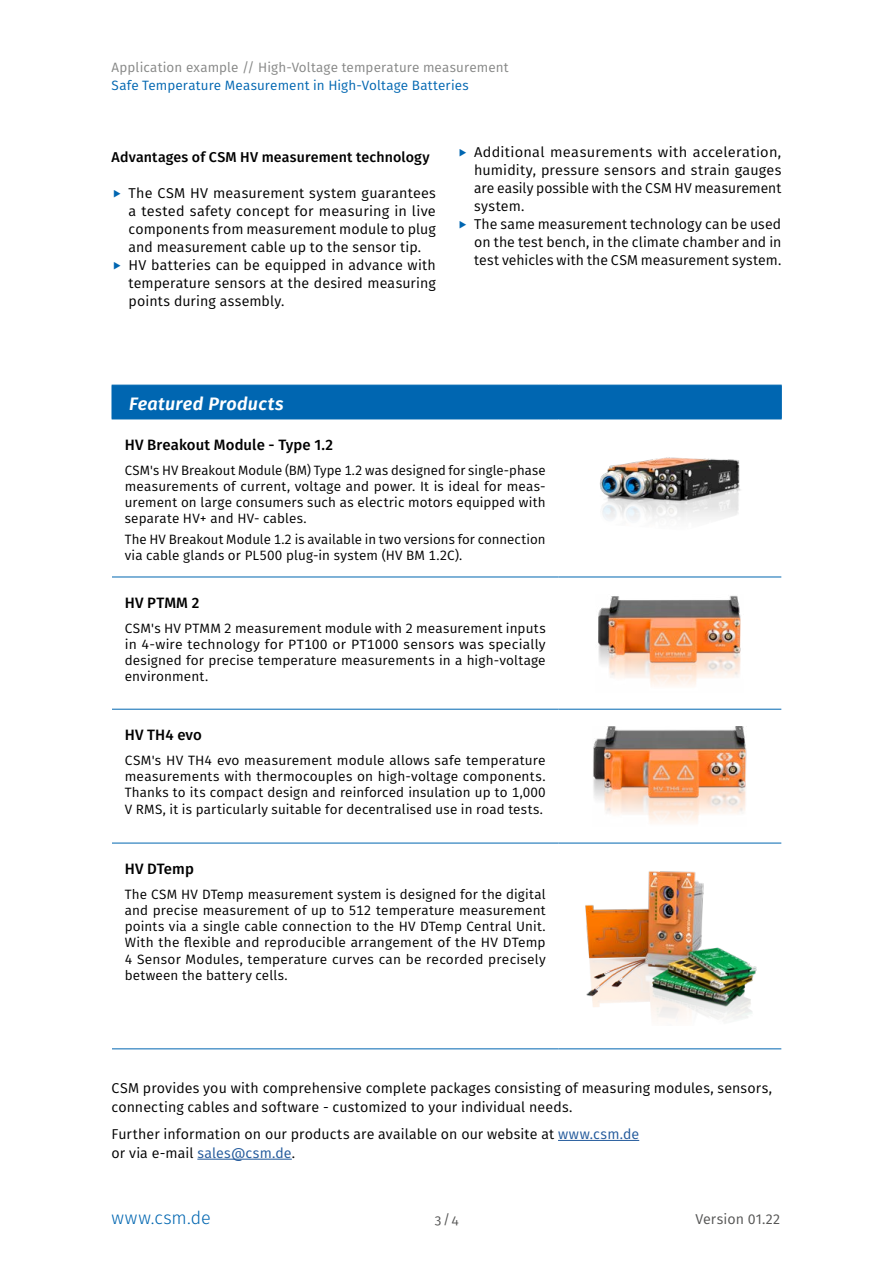
<style>
.page{position:relative;width:893px;height:1263px;background:#fff}
.page>*{position:absolute;margin:0;border:0;box-sizing:border-box;transform-origin:0 0}
.Highlights_h1{font:italic 600 18px "Fira Sans";letter-spacing:.015em;color:#fff}
.t1{font:300 18px "Fira Sans";letter-spacing:.035em;color:#0066b1}
.Tabell_Header{font:500 15px "Fira Sans";letter-spacing:.005em;color:#000}
.Text_Flatter{font:14.25px/18px "Fira Sans";letter-spacing:.005em;color:#000;text-align:justify}
.Text{font:500 14.25px "Fira Sans";letter-spacing:.01em;color:#000}
.t2{font:14.25px "Fira Sans";letter-spacing:.005em;color:#565655}
.Text_Tabelle{font:13.5px/16.2px "Fira Sans";letter-spacing:.01em;color:#000;text-align:justify}
.t3{font:13.5px "Fira Sans";letter-spacing:.01em;color:#868786}
.t4{font:13.5px "Fira Sans";letter-spacing:.01em;color:#0066b1}
.t5{font:13.5px "Fira Sans";color:#565655}
.s1{color:#22599b}
</style>
<div class="page">
<div style="left:113px;top:386px;width:668px;height:33px;background:#0066b1"></div>
<hr style="left:558px;top:385px;width:224px;height:1px;background:#0066b1">
<hr style="left:781px;top:385px;width:1px;height:34px;background:#0066b1">
<hr style="left:558px;top:419px;width:224px;height:1px;background:#0066b1">
<hr style="left:112px;top:577px;width:446px;height:1px;background:#0066b1">
<hr style="left:112px;top:709px;width:446px;height:1px;background:#0066b1">
<hr style="left:112px;top:843px;width:446px;height:1px;background:#0066b1">
<hr style="left:112px;top:1048px;width:446px;height:1px;background:#0066b1">
<hr style="left:112px;top:385px;width:446px;height:1px;background:#0066b1">
<hr style="left:112px;top:385px;width:1px;height:34px;background:#0066b1">
<hr style="left:558px;top:385px;width:1px;height:34px;background:#0066b1">
<hr style="left:112px;top:419px;width:446px;height:1px;background:#0066b1">
<hr style="left:558px;top:577px;width:223px;height:1px;background:#0066b1">
<hr style="left:558px;top:709px;width:223px;height:1px;background:#0066b1">
<hr style="left:558px;top:843px;width:223px;height:1px;background:#0066b1">
<hr style="left:558px;top:1048px;width:223px;height:1px;background:#0066b1">
<div style="left:116px;top:389px;width:430px;height:28px;background:#0066b1"></div>
<img style="left:600px;top:457px;width:141px;height:63px">
<img style="left:598px;top:595px;width:143px;height:91px">
<img style="left:593px;top:726px;width:154px;height:98px">
<img style="left:585px;top:871px;width:172px;height:149px">
<hr style="left:558px;top:1140px;width:81px;height:1px;background:#22599b">
<hr style="left:197px;top:1159px;width:95px;height:1px;background:#22599b">
<p class="t3" style="left:112px;top:57px;width:399px">Application example // High-Voltage temperature measurement</p>
<p class="t4" style="left:112px;top:75px;width:359px">Safe Temperature Measurement in High-Voltage Batteries</p>
<p class="Text" style="left:112px;top:146px;width:320px">Advantages of CSM HV measurement technology</p>
<p class="Text_Flatter" style="left:129px;top:184px;width:309px">The CSM HV measurement system guarantees a tested safety concept for measuring in live components from measurement module to plug and measurement cable up to the sensor tip.</p>
<p class="Text_Flatter" style="left:129px;top:256px;width:309px">HV batteries can be equipped in advance with temperature sensors at the desired measuring points during assembly.</p>
<p class="Text_Flatter" style="left:474px;top:143px;width:309px">Additional measurements with acceleration, humidity, pressure sensors and strain gauges are easily possible with the CSM HV measurement system.</p>
<p class="Text_Flatter" style="left:474px;top:215px;width:309px">The same measurement technology can be used on the test bench, in the climate chamber and in test vehicles with the CSM measurement system.</p>
<p class="Highlights_h1" style="left:129px;top:389px;width:156px">Featured Products</p>
<p class="Tabell_Header" style="left:125px;top:433px;width:210px">HV Breakout Module - Type 1.2</p>
<p class="Text_Tabelle" style="left:125px;top:462px;width:422px">CSM's HV Breakout Module (BM) Type 1.2 was designed for single-phase measurements of current, voltage and power. It is ideal for meas&shy;urement on large consumers such as electric motors equipped with separate HV+ and HV- cables.</p>
<p class="Text_Tabelle" style="left:125px;top:531px;width:422px">The HV Breakout Module 1.2 is available in two versions for connection via cable glands or PL500 plug-in system (HV BM 1.2C).</p>
<p class="Tabell_Header" style="left:125px;top:591px;width:76px">HV PTMM 2</p>
<p class="Text_Tabelle" style="left:125px;top:620px;width:422px">CSM's HV PTMM 2 measurement module with 2 measurement inputs in 4-wire technology for PT100 or PT1000 sensors was specially designed for precise temperature measurements in a high-voltage environment.</p>
<p class="Tabell_Header" style="left:125px;top:723px;width:79px">HV TH4 evo</p>
<p class="Text_Tabelle" style="left:125px;top:752px;width:422px">CSM's HV TH4 evo measurement module allows safe temperature measurements with thermocouples on high-voltage components.<br>Thanks to its compact design and reinforced insulation up to 1,000<br>V RMS, it is particularly suitable for decentralised use in road tests.</p>
<p class="Tabell_Header" style="left:125px;top:857px;width:71px">HV DTemp</p>
<p class="Text_Tabelle" style="left:125px;top:886px;width:422px">The CSM HV DTemp measurement system is designed for the digital and precise measurement of up to 512 temperature measurement points via a single cable connection to the HV DTemp Central Unit.<br>With the flexible and reproducible arrangement of the HV DTemp 4 Sensor Modules, temperature curves can be recorded precisely between the battery cells.</p>
<p class="Text_Flatter" style="left:112px;top:1078px;width:662px;line-height:18.8px">CSM provides you with comprehensive complete packages consisting of measuring modules, sensors, connecting cables and software - customized to your individual needs.</p>
<p class="Text_Flatter" style="left:112px;top:1124px;width:529px;line-height:18.8px">Further information on our products are available on our website at <span class="s1">www.csm.de </span>or via e-mail <span class="s1">sales@csm.de</span>.</p>
<h1 class="t1" style="left:112px;top:1205px;width:101px">www.csm.de</h1>
<p class="t5" style="left:435px;top:1210px;width:25px">3/4</p>
<p class="t2" style="left:695px;top:1208px;width:86px">Version 01.22</p>
</div>
